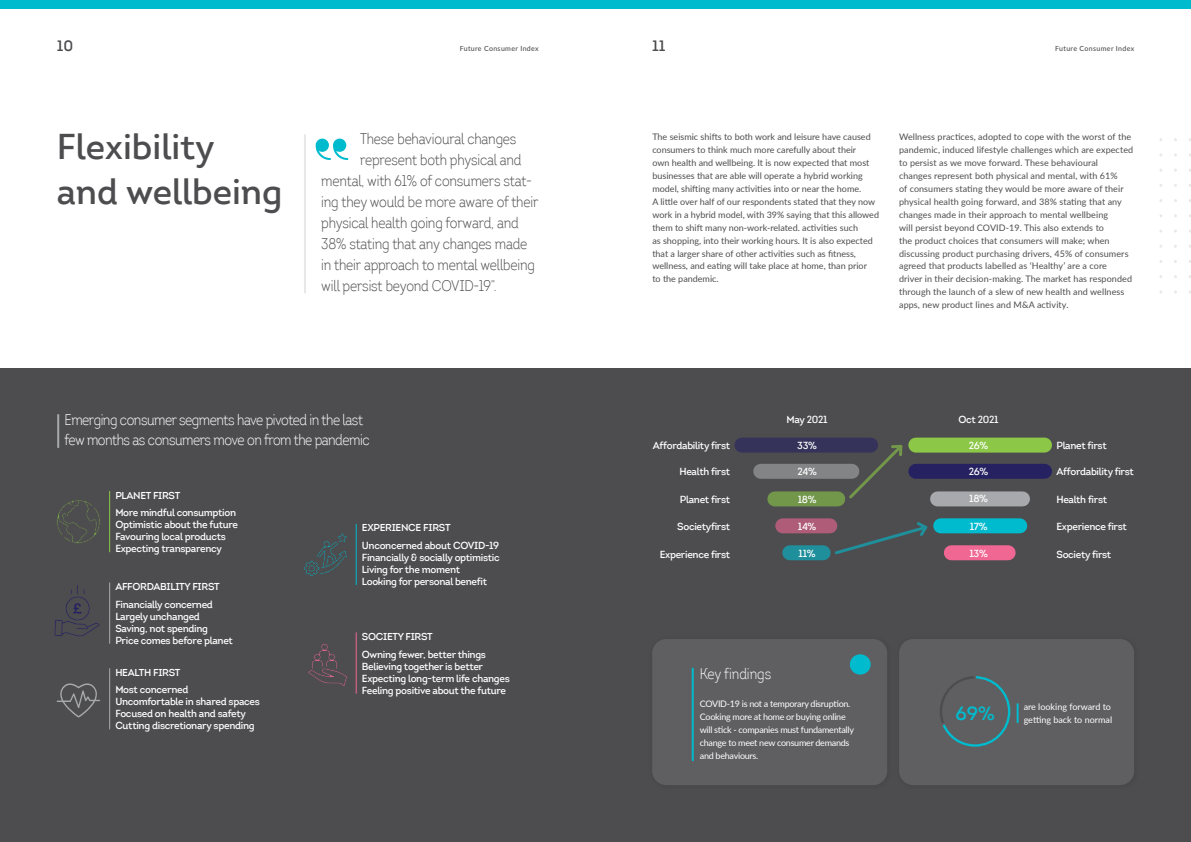
<style>
.page{position:relative;width:1191px;height:842px;background:#fff}
.page>*{position:absolute;margin:0;border:0;box-sizing:border-box;transform-origin:0 0}
.t1{font:600 35px/45px "Intro";color:#4d4d4f}
.t2{font:19px "Intro Semi Bold Caps";color:#00bbce}
.t3{font:300 15px "Intro Cond";letter-spacing:-.01em;color:#4d4d4f}
.t4{font:300 15px/20px "Intro Cond";letter-spacing:-.03em;color:#fff}
.t5{font:300 15px "Intro Cond";color:#fff}
.t6{font:15px "Intro Semi Bold Caps";color:#4d4d4f}
.t7{font:600 10px/12px "Intro";letter-spacing:-.03em;color:#fff}
.t8{font:10px "Intro Semi Bold Caps";letter-spacing:-.03em;color:#fff}
.t9{font:9px/13px "Lato";color:#4d4d4f}
.t10{font:9px/13px "Lato";letter-spacing:-.03em;color:#fff}
.t11{font:9px "Lato";color:#fff}
.t12{font:500 7px "Lato";letter-spacing:.05em;color:#4d4d4f}
</style>
<div class="page">
<div style="left:0;top:369px;width:1191px;height:473px;background:#4d4d4f"></div>
<svg style="left:316px;top:139px;width:32px;height:21px"></svg>
<hr style="left:304px;top:135px;width:2px;height:157px;background:#e6e7e8">
<hr style="left:57px;top:415px;width:2px;height:32px;background:#a7a9ac">
<div style="left:652px;top:639px;width:235px;height:146px;background:#5f5f61;border-radius:14px"></div>
<div style="left:899px;top:639px;width:235px;height:146px;background:#5f5f61;border-radius:14px"></div>
<div style="left:850px;top:654px;width:20px;height:20px;background:#00bbce;border-radius:50%"></div>
<hr style="left:691px;top:668px;width:2px;height:92px;background:#00bbce">
<hr style="left:109px;top:491px;width:1px;height:61px;background:#8cc747">
<hr style="left:109px;top:582px;width:1px;height:62px;background:#a7a9ac">
<hr style="left:109px;top:668px;width:1px;height:61px;background:#a7a9ac">
<svg style="left:57px;top:500px;width:43px;height:43px"></svg>
<svg style="left:57px;top:683px;width:43px;height:34px"></svg>
<hr style="left:356px;top:524px;width:1px;height:61px;background:#00bbce">
<hr style="left:356px;top:632px;width:1px;height:62px;background:#f06793">
<svg style="left:304px;top:533px;width:43px;height:43px"></svg>
<svg style="left:308px;top:644px;width:39px;height:42px"></svg>
<div style="left:742px;top:438px;width:128px;height:15px;background:#35335a"></div>
<div style="left:916px;top:438px;width:128px;height:15px;background:#8cc747"></div>
<div style="left:760px;top:464px;width:92px;height:15px;background:#838486"></div>
<div style="left:916px;top:464px;width:128px;height:15px;background:#262262"></div>
<div style="left:775px;top:491px;width:62px;height:15px;background:#72964a"></div>
<div style="left:937px;top:491px;width:85px;height:15px;background:#a7a9ac"></div>
<div style="left:782px;top:518px;width:48px;height:15px;background:#ae5c77"></div>
<div style="left:940px;top:518px;width:79px;height:15px;background:#00bbce"></div>
<div style="left:789px;top:545px;width:34px;height:15px;background:#1e8f9b"></div>
<div style="left:951px;top:545px;width:57px;height:15px;background:#f06793"></div>
<svg style="left:846px;top:442px;width:57px;height:57px"></svg>
<svg style="left:832px;top:519px;width:96px;height:36px"></svg>
<svg style="left:940px;top:676px;width:78px;height:71px"></svg>
<svg style="left:54px;top:585px;width:46px;height:52px"></svg>
<div style="left:0;top:0;width:595px;height:9px;background:#00bbce"></div>
<div style="left:595px;top:0;width:596px;height:9px;background:#00bbce"></div>
<h3 class="t6" style="left:57px;top:36px;width:18px">10</h3>
<p class="t12" style="left:460px;top:43px;width:81px">Future Consumer Index</p>
<h3 class="t6" style="left:652px;top:36px;width:15px">11</h3>
<p class="t12" style="left:1055px;top:43px;width:81px">Future Consumer Index</p>
<h1 class="t1" style="left:57px;top:124px;width:227px">Flexibility and wellbeing</h1>
<h3 class="t3" style="left:360px;top:129px;width:158px">These behavioural changes</h3>
<h3 class="t3" style="left:360px;top:150px;width:163px">represent both physical and</h3>
<h3 class="t3" style="left:321px;top:171px;width:212px">mental, with 61% of consumers stat-</h3>
<h3 class="t3" style="left:321px;top:192px;width:219px">ing they would be more aware of their</h3>
<h3 class="t3" style="left:321px;top:213px;width:199px">physical health going forward, and</h3>
<h3 class="t3" style="left:321px;top:234px;width:207px">38% stating that any changes made</h3>
<h3 class="t3" style="left:321px;top:255px;width:215px">in their approach to mental wellbeing</h3>
<h3 class="t3" style="left:321px;top:276px;width:177px">will persist beyond COVID-19”.</h3>
<h3 class="t4" style="left:65px;top:410px;width:306px">Emerging consumer segments have pivoted in the last few months as consumers move on from the pandemic</h3>
<p class="t8" style="left:115px;top:489px;width:67px">PLANET FIRST</p>
<p class="t7" style="left:115px;top:507px;width:124px">More mindful consumption<br>Optimistic about the future<br>Favouring local products<br>Expecting transparency</p>
<p class="t8" style="left:115px;top:580px;width:106px">AFFORDABILITY FIRST</p>
<p class="t7" style="left:115px;top:598px;width:119px">Financially concerned<br>Largely unchanged<br>Saving, not spending<br>Price comes before planet</p>
<p class="t8" style="left:115px;top:666px;width:67px">HEALTH FIRST</p>
<p class="t7" style="left:115px;top:684px;width:146px">Most concerned<br>Uncomfortable in shared spaces<br>Focused on health and safety<br>Cutting discretionary spending</p>
<p class="t8" style="left:362px;top:522px;width:90px">EXPERIENCE FIRST</p>
<p class="t7" style="left:362px;top:539px;width:139px">Unconcerned about COVID-19<br>Financially &amp; socially optimistic<br>Living for the moment<br>Looking for personal benefit</p>
<p class="t8" style="left:362px;top:630px;width:72px">SOCIETY FIRST</p>
<p class="t7" style="left:362px;top:648px;width:149px">Owning fewer, better things<br>Believing together is better<br>Expecting long-term life changes<br>Feeling positive about the future</p>
<p class="t9" style="left:652px;top:129px;width:228px">The seismic shifts to both work and leisure have caused consumers to think much more carefully about their<br>own health and wellbeing. It is now expected that most businesses that are able will operate a hybrid working model, shifting many activities into or near the home.<br>A little over half of our respondents stated that they now work in a hybrid model, with 39% saying that this allowed them to shift many non-work-related. activities such<br>as shopping, into their working hours. It is also expected that a larger share of other activities such as fitness, wellness, and eating will take place at home, than prior<br>to the pandemic.</p>
<p class="t9" style="left:899px;top:129px;width:236px">Wellness practices, adopted to cope with the worst of the pandemic, induced lifestyle challenges which are expected to persist as we move forward. These behavioural<br>changes represent both physical and mental, with 61%<br>of consumers stating they would be more aware of their physical health going forward, and 38% stating that any changes made in their approach to mental wellbeing<br>will persist beyond COVID-19. This also extends to<br>the product choices that consumers will make; when discussing product purchasing drivers, 45% of consumers agreed that products labelled as ‘Healthy’ are a core<br>driver in their decision-making. The market has responded through the launch of a slew of new health and wellness apps, new product lines and M&amp;A activity.</p>
<p class="t7" style="left:958px;top:414px;width:42px">Oct 2021</p>
<p class="t7" style="left:969px;top:439px;width:21px">26%</p>
<p class="t7" style="left:969px;top:466px;width:21px">26%</p>
<p class="t7" style="left:969px;top:493px;width:20px">18%</p>
<p class="t7" style="left:969px;top:520px;width:19px">17%</p>
<p class="t7" style="left:969px;top:547px;width:20px">13%</p>
<p class="t7" style="left:786px;top:414px;width:42px">May 2021</p>
<p class="t7" style="left:797px;top:439px;width:21px">33%</p>
<p class="t7" style="left:797px;top:465px;width:21px">24%</p>
<p class="t7" style="left:797px;top:493px;width:20px">18%</p>
<p class="t7" style="left:798px;top:520px;width:20px">14%</p>
<p class="t7" style="left:798px;top:547px;width:19px">11%</p>
<p class="t7" style="left:653px;top:439px;width:79px">Affordability first</p>
<p class="t7" style="left:1056px;top:439px;width:52px">Planet first</p>
<p class="t7" style="left:679px;top:465px;width:52px">Health first</p>
<p class="t7" style="left:1056px;top:465px;width:79px">Affordability first</p>
<p class="t7" style="left:680px;top:493px;width:52px">Planet first</p>
<p class="t7" style="left:1056px;top:493px;width:52px">Health first</p>
<p class="t7" style="left:677px;top:521px;width:54px">Societyfirst</p>
<p class="t7" style="left:1056px;top:521px;width:72px">Experience first</p>
<p class="t7" style="left:660px;top:548px;width:72px">Experience first</p>
<p class="t7" style="left:1056px;top:548px;width:56px">Society first</p>
<h3 class="t5" style="left:700px;top:665px;width:73px">Key findings</h3>
<p class="t10" style="left:700px;top:696px;width:156px">COVID-19 is not a temporary disruption.<br>Cooking more at home or buying online will stick - companies must fundamentally change to meet new consumer demands and behaviours.</p>
<p class="t11" style="left:1023px;top:700px;width:89px">are looking forward to</p>
<h2 class="t2" style="left:955px;top:702px;width:41px">69%</h2>
<p class="t11" style="left:1023px;top:713px;width:90px">getting back to normal</p>
</div>
